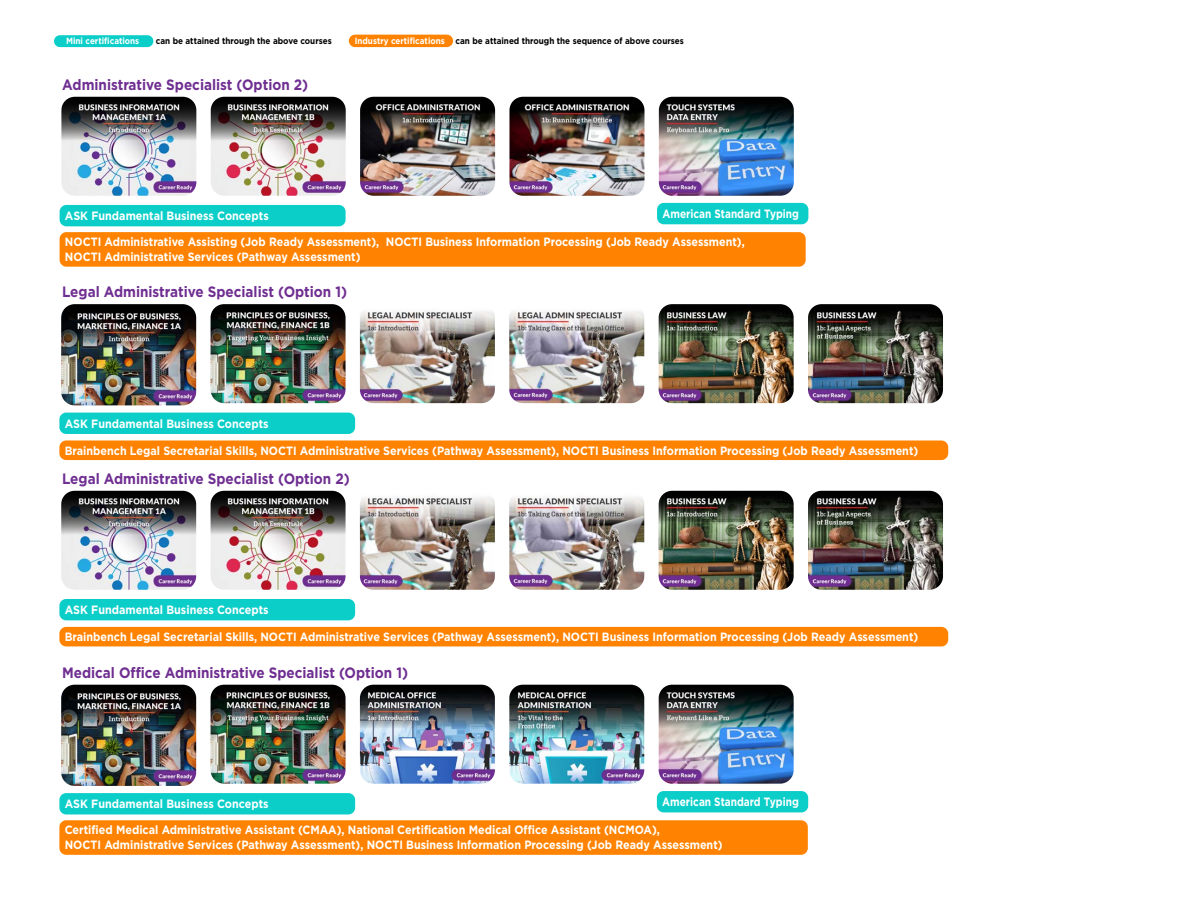
<style>
.page{position:relative;width:1188px;height:918px;background:#fff}
.page>*{position:absolute;margin:0;border:0;box-sizing:border-box;transform-origin:0 0}
.t1{font:700 15px "Gotham";color:#6f2e91;scale:.9 1}
.t2{font:700 12px/15px "Gotham";color:#fff;scale:.9 1}
.t3{font:700 12px "Gotham";color:#fff;scale:.84 1}
.t4{font:700 9px "Gotham";color:#000;scale:.9 1}
.t5{font:700 9px "Gotham";color:#fff;scale:.9 1}
.s1{color:#fff}
</style>
<div class="page">
<div style="left:54px;top:35px;width:99px;height:12px;background:#0ccec9;border-radius:6px"></div>
<div style="left:349px;top:35px;width:104px;height:12px;background:#ff8300;border-radius:6px"></div>
<img style="left:61px;top:97px;width:135px;height:99px">
<img style="left:211px;top:97px;width:135px;height:99px">
<img style="left:360px;top:97px;width:135px;height:99px">
<img style="left:509px;top:97px;width:135px;height:99px">
<img style="left:659px;top:97px;width:135px;height:99px">
<div style="left:60px;top:205px;width:286px;height:21px;background:#0ccec9;border-radius:7px"></div>
<div style="left:657px;top:203px;width:151px;height:21px;background:#0ccec9;border-radius:7px"></div>
<div style="left:60px;top:232px;width:746px;height:35px;background:#ff8300;border-radius:7px"></div>
<img style="left:61px;top:304px;width:135px;height:101px">
<img style="left:211px;top:304px;width:135px;height:99px">
<img style="left:360px;top:311px;width:135px;height:92px">
<img style="left:509px;top:311px;width:135px;height:92px">
<img style="left:659px;top:304px;width:135px;height:99px">
<img style="left:808px;top:304px;width:135px;height:99px">
<div style="left:59px;top:413px;width:296px;height:21px;background:#0ccec9;border-radius:7px"></div>
<div style="left:59px;top:440px;width:889px;height:20px;background:#ff8300;border-radius:7px"></div>
<img style="left:61px;top:491px;width:135px;height:99px">
<img style="left:211px;top:491px;width:135px;height:99px">
<img style="left:360px;top:497px;width:135px;height:93px">
<img style="left:509px;top:497px;width:135px;height:93px">
<img style="left:659px;top:491px;width:135px;height:99px">
<img style="left:808px;top:491px;width:135px;height:99px">
<div style="left:59px;top:599px;width:296px;height:21px;background:#0ccec9;border-radius:7px"></div>
<div style="left:59px;top:627px;width:889px;height:19px;background:#ff8300;border-radius:7px"></div>
<img style="left:61px;top:685px;width:135px;height:101px">
<img style="left:211px;top:685px;width:135px;height:99px">
<img style="left:360px;top:685px;width:135px;height:99px">
<img style="left:509px;top:685px;width:135px;height:99px">
<img style="left:659px;top:685px;width:135px;height:99px">
<div style="left:59px;top:793px;width:296px;height:22px;background:#0ccec9;border-radius:7px"></div>
<div style="left:657px;top:791px;width:151px;height:21px;background:#0ccec9;border-radius:7px"></div>
<div style="left:59px;top:820px;width:749px;height:35px;background:#ff8300;border-radius:7px"></div>
<p class="t5" style="left:66px;top:36px;width:83px">Mini certifications</p>
<p class="t4" style="left:156px;top:36px;width:197px">can be attained through the above courses</p>
<p class="t4" style="left:355px;top:36px;width:367px"><span class="s1">Industry certifications</span> can be attained through the sequence of above courses</p>
<p class="t1" style="left:62px;top:76px;width:275px">Administrative Specialist (Option 2)</p>
<p class="t2" style="left:65px;top:208px;width:228px">ASK Fundamental Business Concepts</p>
<p class="t3" style="left:662px;top:207px;width:164px">American Standard Typing</p>
<p class="t2" style="left:65px;top:234px;width:757px">NOCTI Administrative Assisting (Job Ready Assessment), NOCTI Business Information Processing (Job Ready Assessment),<br>NOCTI Administrative Services (Pathway Assessment)</p>
<p class="t1" style="left:62px;top:283px;width:318px">Legal Administrative Specialist (Option 1)</p>
<p class="t2" style="left:65px;top:416px;width:228px">ASK Fundamental Business Concepts</p>
<p class="t2" style="left:65px;top:443px;width:950px">Brainbench Legal Secretarial Skills, NOCTI Administrative Services (Pathway Assessment), NOCTI Business Information Processing (Job Ready Assessment)</p>
<p class="t1" style="left:62px;top:470px;width:321px">Legal Administrative Specialist (Option 2)</p>
<p class="t2" style="left:65px;top:602px;width:228px">ASK Fundamental Business Concepts</p>
<p class="t2" style="left:65px;top:629px;width:950px">Brainbench Legal Secretarial Skills, NOCTI Administrative Services (Pathway Assessment), NOCTI Business Information Processing (Job Ready Assessment)</p>
<p class="t1" style="left:62px;top:664px;width:386px">Medical Office Administrative Specialist (Option 1)</p>
<p class="t2" style="left:65px;top:796px;width:228px">ASK Fundamental Business Concepts</p>
<p class="t3" style="left:662px;top:795px;width:164px">American Standard Typing</p>
<p class="t2" style="left:65px;top:822px;width:732px">Certified Medical Administrative Assistant (CMAA), National Certification Medical Office Assistant (NCMOA),<br>NOCTI Administrative Services (Pathway Assessment), NOCTI Business Information Processing (Job Ready Assessment)</p>
</div>
